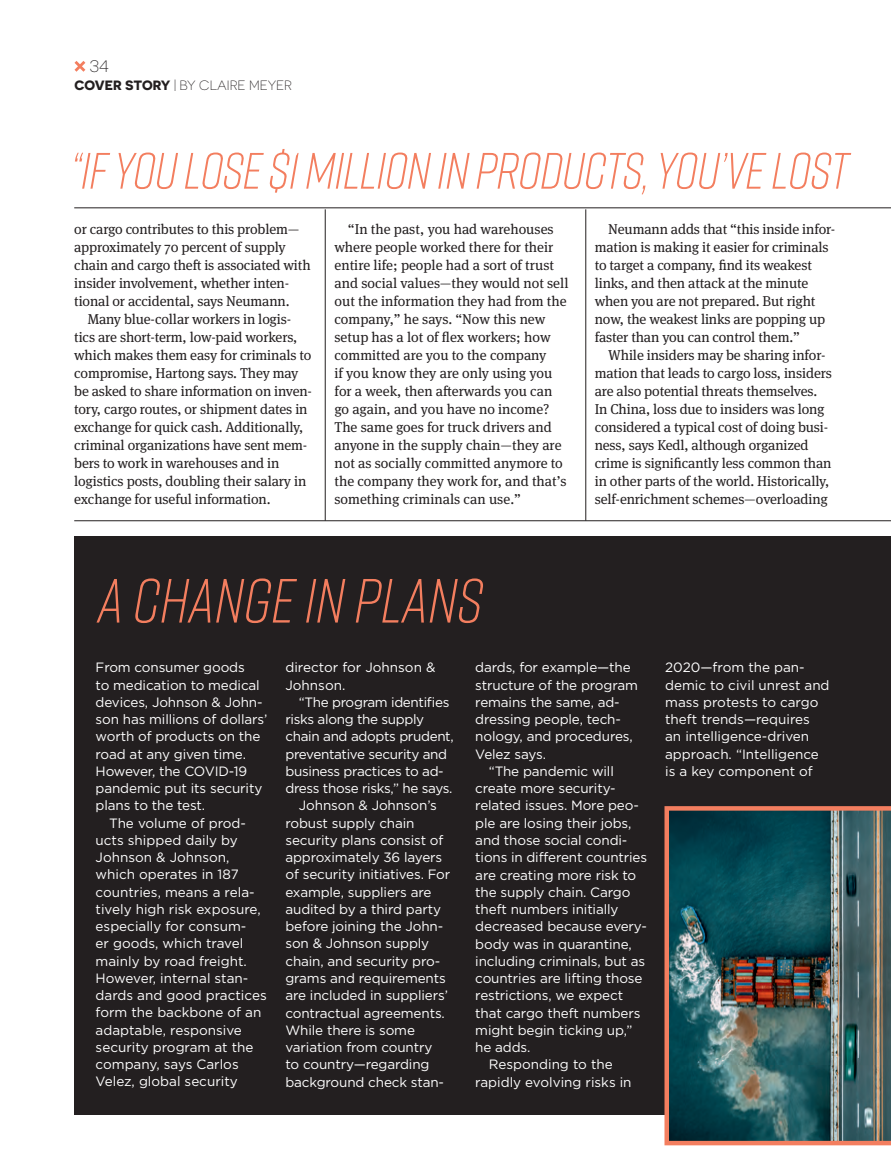
<style>
.page{position:relative;width:891px;height:1175px;background:#fff}
.page>*{position:absolute;margin:0;border:0;box-sizing:border-box;transform-origin:0 0}
.t1{font:italic 300 62.25px "Rift";letter-spacing:-.005em;color:#f37e5f}
.t2{font:italic 300 51px "Rift";letter-spacing:-.02em;color:#f37e5f}
.t3{font:300 16.5px "Novecentosanswide";color:#231f20}
.t4{font:14.25px/18px "Meta Serif OT";letter-spacing:-.01em;color:#231f20}
.t5{font:13.5px/17.2px "Gotham";letter-spacing:-.01em;color:#fff}
.t6{font:300 13.5px "Novecentosanswide";color:#231f20}
.s1{font-weight:700}
</style>
<div class="page">
<svg style="left:75px;top:61px;width:10px;height:11px"></svg>
<div style="left:74px;top:536px;width:817px;height:579px;background:#231f20"></div>
<img style="left:664px;top:806px;width:227px;height:339px">
<hr style="left:74px;top:520px;width:817px;height:1px;background:#231f20">
<hr style="left:586px;top:209px;width:1px;height:311px;background:#231f20">
<hr style="left:325px;top:209px;width:1px;height:311px;background:#231f20">
<hr style="left:74px;top:207px;width:817px;height:1px;background:#231f20">
<p class="t3" style="left:89px;top:56px;width:21px">34</p>
<p class="t6" style="left:75px;top:77px;width:219px"><span class="s1">COVER STORY</span> | BY CLAIRE MEYER</p>
<h2 class="t2" style="left:70px;top:141px;width:780px">“IF YOU LOSE $1 MILLION IN PRODUCTS, YOU’VE LOST</h2>
<p class="t4" style="left:74px;top:221px;width:238px">or cargo contributes to this problem— approximately 70 percent of supply chain and cargo theft is associated with insider involvement, whether inten&shy;tional or accidental, says Neumann.</p>
<p class="t4" style="left:74px;top:311px;width:239px;text-indent:13px">Many blue-collar workers in logis&shy;tics are short-term, low-paid workers, which makes them easy for criminals to compromise, Hartong says. They may be asked to share information on inven&shy;tory, cargo routes, or shipment dates in exchange for quick cash. Additionally, criminal organizations have sent mem&shy;bers to work in warehouses and in logistics posts, doubling their salary in exchange for useful information.</p>
<p class="t4" style="left:334px;top:221px;width:236px;text-indent:13px">“In the past, you had warehouses where people worked there for their entire life; people had a sort of trust and social values—they would not sell out the information they had from the company,” he says. “Now this new setup has a lot of flex workers; how committed are you to the company<br>if you know they are only using you for a week, then afterwards you can go again, and you have no income?<br>The same goes for truck drivers and anyone in the supply chain—they are not as socially committed anymore to the company they work for, and that’s something criminals can use.”</p>
<p class="t4" style="left:595px;top:221px;width:242px;text-indent:13px">Neumann adds that “this inside infor&shy;mation is making it easier for criminals to target a company, find its weakest links, and then attack at the minute when you are not prepared. But right now, the weakest links are popping up faster than you can control them.”</p>
<p class="t4" style="left:595px;top:347px;width:239px;text-indent:13px">While insiders may be sharing infor&shy;mation that leads to cargo loss, insiders are also potential threats themselves.<br>In China, loss due to insiders was long considered a typical cost of doing busi&shy;ness, says Kedl, although organized crime is significantly less common than in other parts of the world. Historically, self-enrichment schemes—overloading</p>
<h1 class="t1" style="left:98px;top:564px;width:387px">A CHANGE IN PLANS</h1>
<p class="t5" style="left:96px;top:659px;width:151px">From consumer goods</p>
<p class="t5" style="left:96px;top:677px;width:166px">to medication to medical</p>
<p class="t5" style="left:96px;top:694px;width:168px">devices, Johnson &amp; John-</p>
<p class="t5" style="left:96px;top:711px;width:173px">son has millions of dollars’</p>
<p class="t5" style="left:96px;top:729px;width:166px">worth of products on the</p>
<p class="t5" style="left:96px;top:746px;width:152px">road at any given time.</p>
<p class="t5" style="left:96px;top:763px;width:153px">However, the COVID-19</p>
<p class="t5" style="left:96px;top:780px;width:168px">pandemic put its security</p>
<p class="t5" style="left:96px;top:798px;width:111px">plans to the test.</p>
<p class="t5" style="left:109px;top:815px;width:138px">The volume of prod-</p>
<p class="t5" style="left:96px;top:832px;width:144px">ucts shipped daily by</p>
<p class="t5" style="left:96px;top:849px;width:135px">Johnson &amp; Johnson,</p>
<p class="t5" style="left:96px;top:867px;width:145px">which operates in 187</p>
<p class="t5" style="left:96px;top:884px;width:161px">countries, means a rela-</p>
<p class="t5" style="left:96px;top:901px;width:167px">tively high risk exposure,</p>
<p class="t5" style="left:96px;top:918px;width:152px">especially for consum-</p>
<p class="t5" style="left:96px;top:936px;width:149px">er goods, which travel</p>
<p class="t5" style="left:96px;top:953px;width:153px">mainly by road freight.</p>
<p class="t5" style="left:96px;top:970px;width:154px">However, internal stan-</p>
<p class="t5" style="left:96px;top:987px;width:173px">dards and good practices</p>
<p class="t5" style="left:96px;top:1005px;width:167px">form the backbone of an</p>
<p class="t5" style="left:96px;top:1022px;width:148px">adaptable, responsive</p>
<p class="t5" style="left:96px;top:1039px;width:159px">security program at the</p>
<p class="t5" style="left:96px;top:1056px;width:145px">company, says Carlos</p>
<p class="t5" style="left:96px;top:1074px;width:144px">Velez, global security</p>
<p class="t5" style="left:285px;top:660px;width:151px">director for Johnson &amp;<br>Johnson.</p>
<p class="t5" style="left:299px;top:694px;width:152px">“The program identifies</p>
<p class="t5" style="left:285px;top:711px;width:140px">risks along the supply</p>
<p class="t5" style="left:285px;top:729px;width:170px">chain and adopts prudent,</p>
<p class="t5" style="left:285px;top:746px;width:163px">preventative security and</p>
<p class="t5" style="left:285px;top:763px;width:160px">business practices to ad-</p>
<p class="t5" style="left:285px;top:780px;width:168px">dress those risks,” he says.</p>
<p class="t5" style="left:299px;top:798px;width:139px">Johnson &amp; Johnson’s</p>
<p class="t5" style="left:285px;top:815px;width:131px">robust supply chain</p>
<p class="t5" style="left:285px;top:832px;width:160px">security plans consist of</p>
<p class="t5" style="left:285px;top:849px;width:158px">approximately 36 layers</p>
<p class="t5" style="left:285px;top:867px;width:166px">of security initiatives. For</p>
<p class="t5" style="left:285px;top:884px;width:147px">example, suppliers are</p>
<p class="t5" style="left:285px;top:901px;width:157px">audited by a third party</p>
<p class="t5" style="left:285px;top:918px;width:159px">before joining the John-</p>
<p class="t5" style="left:285px;top:936px;width:145px">son &amp; Johnson supply</p>
<p class="t5" style="left:285px;top:953px;width:156px">chain, and security pro-</p>
<p class="t5" style="left:285px;top:970px;width:162px">grams and requirements</p>
<p class="t5" style="left:285px;top:987px;width:164px">are included in suppliers’</p>
<p class="t5" style="left:285px;top:1005px;width:161px">contractual agreements.</p>
<p class="t5" style="left:285px;top:1022px;width:131px">While there is some</p>
<p class="t5" style="left:285px;top:1039px;width:148px">variation from country</p>
<p class="t5" style="left:285px;top:1056px;width:146px">to country—regarding</p>
<p class="t5" style="left:285px;top:1074px;width:160px">background check stan-</p>
<p class="t5" style="left:475px;top:660px;width:157px">dards, for example—the</p>
<p class="t5" style="left:475px;top:677px;width:164px">structure of the program</p>
<p class="t5" style="left:475px;top:694px;width:146px">remains the same, ad-</p>
<p class="t5" style="left:475px;top:711px;width:147px">dressing people, tech-</p>
<p class="t5" style="left:475px;top:729px;width:159px">nology, and procedures,</p>
<p class="t5" style="left:475px;top:746px;width:72px">Velez says.</p>
<p class="t5" style="left:489px;top:763px;width:127px">“The pandemic will</p>
<p class="t5" style="left:475px;top:780px;width:142px">create more security-</p>
<p class="t5" style="left:475px;top:798px;width:165px">related issues. More peo-</p>
<p class="t5" style="left:475px;top:815px;width:158px">ple are losing their jobs,</p>
<p class="t5" style="left:475px;top:832px;width:154px">and those social condi-</p>
<p class="t5" style="left:475px;top:849px;width:173px">tions in different countries</p>
<p class="t5" style="left:475px;top:867px;width:162px">are creating more risk to</p>
<p class="t5" style="left:475px;top:884px;width:157px">the supply chain. Cargo</p>
<p class="t5" style="left:475px;top:901px;width:145px">theft numbers initially</p>
<p class="t5" style="left:475px;top:918px;width:173px">decreased because every-</p>
<p class="t5" style="left:475px;top:936px;width:158px">body was in quarantine,</p>
<p class="t5" style="left:475px;top:953px;width:171px">including criminals, but as</p>
<p class="t5" style="left:475px;top:970px;width:169px">countries are lifting those</p>
<p class="t5" style="left:475px;top:987px;width:149px">restrictions, we expect</p>
<p class="t5" style="left:475px;top:1005px;width:167px">that cargo theft numbers</p>
<p class="t5" style="left:475px;top:1022px;width:159px">might begin ticking up,”</p>
<p class="t5" style="left:475px;top:1039px;width:57px">he adds.</p>
<p class="t5" style="left:489px;top:1056px;width:125px">Responding to the</p>
<p class="t5" style="left:475px;top:1074px;width:158px">rapidly evolving risks in</p>
<p class="t5" style="left:665px;top:660px;width:166px">2020—from the pan&shy;demic to civil unrest and mass protests to cargo theft trends—requires<br>an intelligence-driven approach. “Intelligence is a key component of</p>
</div>
